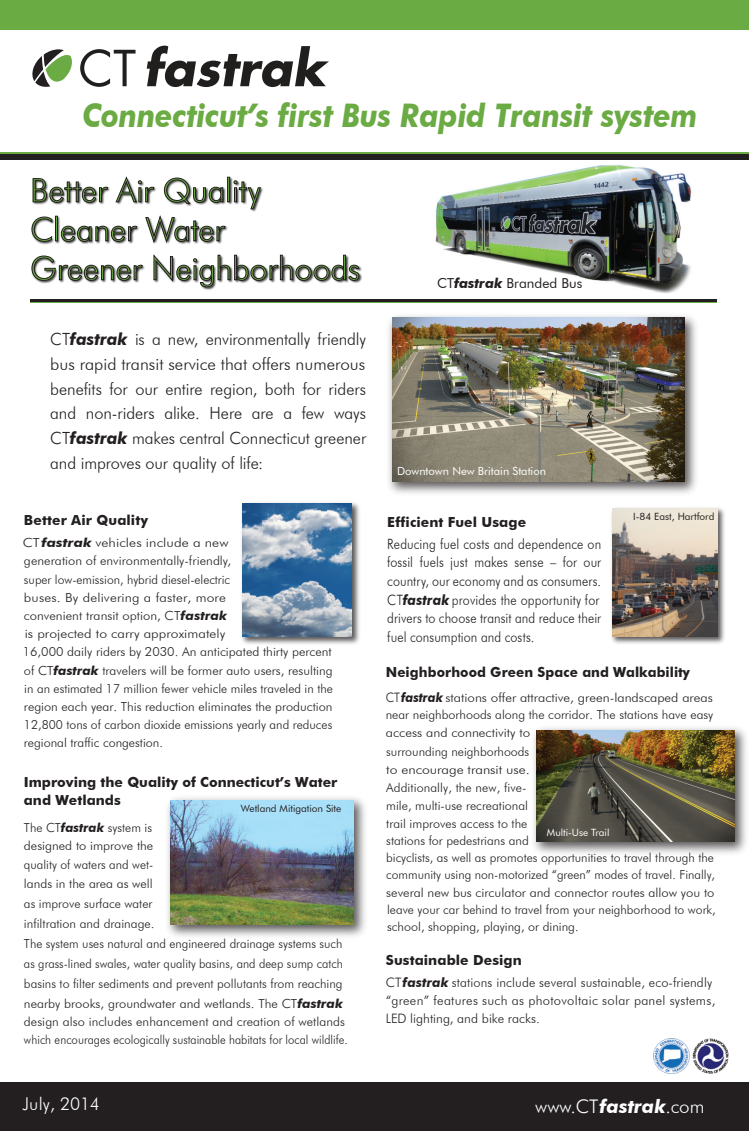
<style>
.page{position:relative;width:749px;height:1131px;background:#fff}
.page>*{position:absolute;margin:0;border:0;box-sizing:border-box;transform-origin:0 0}
.t1{font:300 32.5px/39px "Futura BT";letter-spacing:-.005em;color:#6bab43}
.t2{font:italic 700 32.5px "Futura BT";letter-spacing:-.01em;color:#6bab43;scale:.9 1}
.t3{font:300 18.75px "Futura BT";color:#fff}
.t4{font:300 17.62px "Futura BT";color:#fff}
.t5{font:300 16.75px/24.8px "Futura BT";letter-spacing:-.005em;color:#231f20;text-align:justify}
.t6{font:300 14.25px/18.6px "Futura BT";letter-spacing:.01em;color:#231f20;scale:.88 1}
.t7{font:700 13.88px/18.8px "Futura BT";color:#231f20}
.t8{font:13.75px "Futura BT";color:#231f20}
.t9{font:300 13px/18.2px "Futura BT";letter-spacing:.01em;color:#231f20}
.t10{font:300 12.5px/17.2px "Futura BT";color:#231f20}
.t11{font:300 12.5px/18.2px "Futura BT";color:#231f20;scale:1.13 1}
.t12{font:300 12.5px/18.1px "Futura BT";color:#231f20;scale:1.07 1}
.t13{font:11.25px "Futura BT";color:#fff}
.t14{font:10px "Futura BT";color:#231f20}
.t15{font:10px "Futura BT";color:#fff}
.s1{font-weight:700;font-style:italic}
.s2{font-size:13px}
.s3{font-weight:700;font-style:italic;font-size:13px}
</style>
<div class="page">
<img style="left:533px;top:727px;width:213px;height:127px">
<img style="left:536px;top:730px;width:198px;height:112px">
<img style="left:388px;top:315px;width:308px;height:179px">
<img style="left:392px;top:317px;width:292px;height:165px">
<img style="left:435px;top:165px;width:257px;height:129px">
<div style="left:0;top:0;width:748px;height:29px;background:#6bab43"></div>
<hr style="left:0;top:153px;width:748px;height:3px;background:#6bab43">
<div style="left:0;top:155px;width:748px;height:5px;background:#231f20"></div>
<div style="left:0;top:1082px;width:748px;height:49px;background:#231f20"></div>
<hr style="left:30px;top:301px;width:686px;height:2px;background:#6bab43">
<hr style="left:30px;top:299px;width:686px;height:2px;background:#231f20">
<img style="left:31px;top:176px;width:331px;height:114px">
<svg style="left:33px;top:178px;width:75px;height:25px"></svg>
<svg style="left:116px;top:177px;width:38px;height:25px"></svg>
<svg style="left:164px;top:178px;width:59px;height:26px"></svg>
<div style="left:227px;top:177px;width:3px;height:25px;border:1px solid #231f20"></div>
<svg style="left:234px;top:180px;width:26px;height:29px"></svg>
<svg style="left:32px;top:217px;width:20px;height:25px"></svg>
<div style="left:55px;top:216px;width:3px;height:25px;border:1px solid #231f20"></div>
<svg style="left:61px;top:226px;width:76px;height:16px"></svg>
<svg style="left:146px;top:216px;width:79px;height:26px"></svg>
<svg style="left:32px;top:256px;width:110px;height:25px"></svg>
<svg style="left:154px;top:255px;width:205px;height:32px"></svg>
<img style="left:241px;top:502px;width:119px;height:142px">
<img style="left:242px;top:503px;width:110px;height:134px">
<img style="left:692px;top:1038px;width:36px;height:35px">
<img style="left:653px;top:1038px;width:36px;height:35px">
<img style="left:167px;top:797px;width:198px;height:140px">
<img style="left:170px;top:800px;width:183px;height:124px">
<img style="left:611px;top:507px;width:114px;height:137px">
<img style="left:612px;top:508px;width:105px;height:129px">
<svg style="left:32px;top:49px;width:40px;height:38px"></svg>
<svg style="left:80px;top:49px;width:55px;height:38px"></svg>
<svg style="left:147px;top:46px;width:182px;height:41px"></svg>
<h1 class="t2" style="left:82px;top:96px;width:684px">Connecticut’s first Bus Rapid Transit system</h1>
<h1 class="t1" style="left:30px;top:170px;width:331px">Better Air Quality<br>Cleaner Water<br>Greener Neighborhoods</h1>
<p class="t5" style="left:50px;top:327px;width:317px">CT<span class="s1">fastrak</span> is a new, environmentally friendly bus rapid transit service that offers numerous benefits for our entire region, both for riders and non-riders alike. Here are a few ways CT<span class="s1">fastrak</span> makes central Connecticut greener and improves our quality of life:</p>
<p class="t7" style="left:24px;top:510px;width:126px">Better Air Quality</p>
<p class="t11" style="left:23px;top:533px;width:276px">CT<span class="s1">fastrak</span> vehicles include a new<br>generation of environmentally-friendly,<br>super low-emission, hybrid diesel-electric<br>buses. By delivering a faster, more<br>convenient transit option, CT<span class="s1">fastrak<br></span>is projected to carry approximately<br>16,000 daily riders by 2030. An anticipated thirty percent of CT<span class="s1">fastrak</span> travelers will be former auto users, resulting in an estimated 17 million fewer vehicle miles traveled in the region each year. This reduction eliminates the production 12,800 tons of carbon dioxide emissions yearly and reduces regional traffic congestion.</p>
<p class="t7" style="left:24px;top:772px;width:315px">Improving the Quality of Connecticut’s Water and Wetlands</p>
<p class="t10" style="left:24px;top:818px;width:131px;line-height:18.2px">The CT<span class="s1">fastrak</span> system is designed to improve the</p>
<p class="t10" style="left:24px;top:855px;width:131px;line-height:18.2px">quality of waters and wet&shy;lands in the area as well</p>
<p class="t10" style="left:24px;top:893px;width:320px;line-height:20px">as improve surface water<br>infiltration and drainage.<br>The system uses natural and engineered drainage systems such as grass-lined swales, water quality basins, and deep sump catch basins to filter sediments and prevent pollutants from reaching nearby brooks, groundwater and wetlands. The CT<span class="s1">fastrak</span></p>
<p class="t10" style="left:24px;top:1012px;width:325px">design also includes enhancement and creation of wetlands which encourages ecologically sustainable habitats for local wildlife.</p>
<p class="t14" style="left:241px;top:802px;width:102px">Wetland Mitigation Site</p>
<p class="t8" style="left:437px;top:275px;width:147px">CT<span class="s1">fastrak</span> Branded Bus</p>
<p class="t13" style="left:397px;top:464px;width:150px">Downtown New Britain Station</p>
<p class="t14" style="left:633px;top:510px;width:83px">I-84 East, Hartford</p>
<p class="t7" style="left:387px;top:513px;width:140px">Efficient Fuel Usage</p>
<p class="t6" style="left:387px;top:535px;width:244px">Reducing fuel costs and dependence on fossil fuels just makes sense – for our country, our economy and as consumers.<br>CT<span class="s1">fastrak</span> provides the opportunity for drivers to choose transit and reduce their fuel consumption and costs.</p>
<p class="t7" style="left:385px;top:662px;width:306px">Neighborhood Green Space and Walkability</p>
<p class="t12" style="left:385px;top:688px;width:307px"><span class="s2">CT</span><span class="s3">fastrak</span> stations offer attractive, green-landscaped areas near neighborhoods along the corridor. The stations have easy access and connectivity to<br>surrounding neighborhoods<br>to encourage transit use.</p>
<p class="t10" style="left:386px;top:778px;width:143px;line-height:18.5px">Additionally, the new, five&shy;mile, multi-use recreational</p>
<p class="t10" style="left:386px;top:814px;width:331px">trail improves access to the<br>stations for pedestrians and<br>bicyclists, as well as promotes opportunities to travel through the community using non-motorized “green” modes of travel. Finally, several new bus circulator and connector routes allow you to leave your car behind to travel from your neighborhood to work, school, shopping, playing, or dining.</p>
<p class="t7" style="left:385px;top:950px;width:138px">Sustainable Design</p>
<p class="t9" style="left:385px;top:973px;width:331px">CT<span class="s1">fastrak</span> stations include several sustainable, eco-friendly “green” features such as photovoltaic solar panel systems,<br>LED lighting, and bike racks.</p>
<p class="t15" style="left:547px;top:826px;width:64px">Multi-Use Trail</p>
<h3 class="t4" style="left:23px;top:1092px;width:79px">July, 2014</h3>
<h2 class="t3" style="left:535px;top:1095px;width:171px">www.CT<span class="s1">fastrak</span>.com</h2>
</div>
